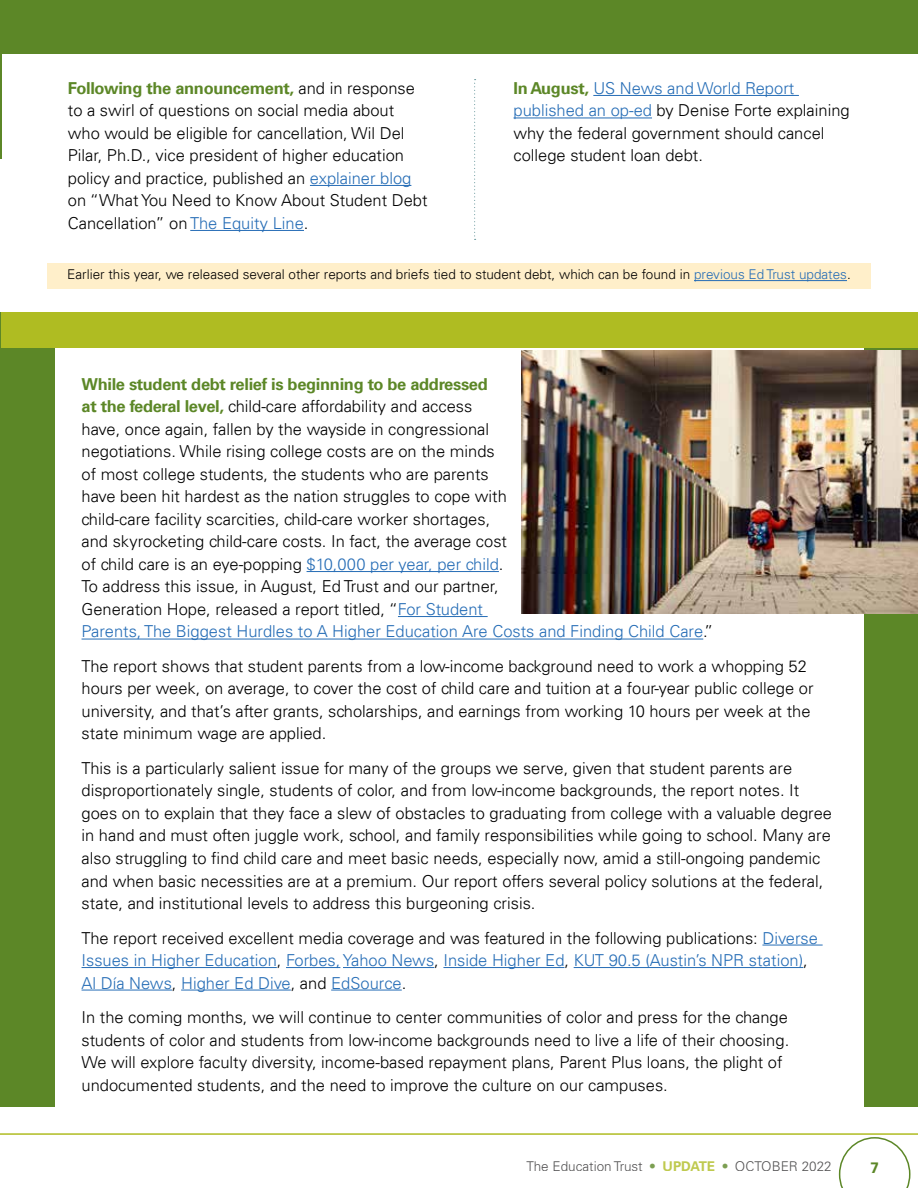
<style>
.page{position:relative;width:918px;height:1188px;background:#fff}
.page>*{position:absolute;margin:0;border:0;box-sizing:border-box;transform-origin:0 0}
.t1{font:300 16.5px/22.5px "Univers LT";color:#000}
.t2{font:300 16.5px/22.5px "Univers LT";color:#266db6}
.t3{font:700 15px "Univers LT";color:#5c8727}
.t4{font:300 13.5px "Univers LT";color:#000}
.t5{font:300 13.5px "Univers LT";color:#292829}
.s1{font-weight:700;color:#5c8727}
.s2{color:#266db6}
.s3{color:#000}
.s4{font-weight:700;color:#afbc22}
</style>
<div class="page">
<hr style="left:0;top:1133px;width:918px;height:2px;background:#afbc22">
<svg style="left:839px;top:1137px;width:71px;height:51px"></svg>
<hr style="left:0;top:0;width:1px;height:158px;background:#5c8727">
<hr style="left:310px;top:185px;width:101px;height:1px;background:#266db6">
<hr style="left:190px;top:230px;width:114px;height:1px;background:#266db6">
<hr style="left:593px;top:95px;width:206px;height:1px;background:#266db6">
<hr style="left:514px;top:118px;width:138px;height:1px;background:#266db6">
<svg style="left:474px;top:79px;width:2px;height:161px"></svg>
<div style="left:47px;top:263px;width:824px;height:26px;background:#ffefca"></div>
<hr style="left:694px;top:280px;width:153px;height:1px;background:#266db6">
<div style="left:0;top:312px;width:918px;height:795px;background:#5c8727"></div>
<div style="left:55px;top:328px;width:809px;height:787px;background:#fff"></div>
<hr style="left:307px;top:571px;width:192px;height:1px;background:#266db6">
<hr style="left:398px;top:616px;width:90px;height:1px;background:#266db6">
<hr style="left:82px;top:639px;width:621px;height:1px;background:#266db6">
<hr style="left:762px;top:945px;width:61px;height:1px;background:#266db6">
<hr style="left:82px;top:967px;width:195px;height:1px;background:#266db6">
<hr style="left:286px;top:967px;width:54px;height:1px;background:#266db6">
<hr style="left:343px;top:967px;width:91px;height:1px;background:#266db6">
<hr style="left:443px;top:967px;width:122px;height:1px;background:#266db6">
<hr style="left:574px;top:967px;width:229px;height:1px;background:#266db6">
<hr style="left:82px;top:990px;width:90px;height:1px;background:#266db6">
<hr style="left:181px;top:990px;width:110px;height:1px;background:#266db6">
<hr style="left:331px;top:990px;width:71px;height:1px;background:#266db6">
<div style="left:1px;top:312px;width:917px;height:36px;background:#afbc22"></div>
<div style="left:0;top:0;width:918px;height:54px;background:#5c8727"></div>
<img style="left:521px;top:351px;width:397px;height:262px">
<p class="t1" style="left:68px;top:77px;width:361px"><span class="s1">Following the announcement,</span> and in response to a swirl of questions on social media about who would be eligible for cancellation, Wil Del Pilar, Ph.D., vice president of higher education policy and practice, published an <span class="s2">explainer blog </span>on “What You Need to Know About Student Debt Cancellation” on <span class="s2">The Equity Line</span>.</p>
<p class="t1" style="left:514px;top:77px;width:338px"><span class="s1">In August,</span> <span class="s2">US News and World Report published an op-ed</span> by Denise Forte explaining why the federal government should cancel college student loan debt.</p>
<p class="t4" style="left:67px;top:266px;width:785px">Earlier this year, we released several other reports and briefs tied to student debt, which can be found in <span class="s2">previous Ed Trust updates</span>.</p>
<p class="t1" style="left:82px;top:373px;width:633px"><span class="s1">While student debt relief is beginning to be addressed<br>at the federal level,</span> child-care affordability and access<br>have, once again, fallen by the wayside in congressional<br>negotiations. While rising college costs are on the minds<br>of most college students, the students who are parents<br>have been hit hardest as the nation struggles to cope with<br>child-care facility scarcities, child-care worker shortages,<br>and skyrocketing child-care costs. In fact, the average cost<br>of child care is an eye-popping <span class="s2">$10,000 per year, per child</span>.<br>To address this issue, in August, Ed Trust and our partner,<br>Generation Hope, released a report titled, “<span class="s2">For Student<br>Parents, The Biggest Hurdles to A Higher Education Are Costs and Finding Child Care</span>.”</p>
<p class="t1" style="left:82px;top:655px;width:734px">The report shows that student parents from a low-income background need to work a whopping 52 hours per week, on average, to cover the cost of child care and tuition at a four-year public college or university, and that’s after grants, scholarships, and earnings from working 10 hours per week at the state minimum wage are applied.</p>
<p class="t1" style="left:82px;top:757px;width:752px">This is a particularly salient issue for many of the groups we serve, given that student parents are disproportionately single, students of color, and from low-income backgrounds, the report notes. It goes on to explain that they face a slew of obstacles to graduating from college with a valuable degree in hand and must often juggle work, school, and family responsibilities while going to school. Many are also struggling to find child care and meet basic needs, especially now, amid a still-ongoing pandemic and when basic necessities are at a premium. Our report offers several policy solutions at the federal, state, and institutional levels to address this burgeoning crisis.</p>
<p class="t2" style="left:82px;top:926px;width:738px"><span class="s3">The report received excellent media coverage and was featured in the following publications:</span> Diverse<br>Issues in Higher Education<span class="s3">,</span> Forbes, Yahoo News<span class="s3">,</span> Inside Higher Ed<span class="s3">,</span> KUT 90.5 (Austin’s NPR station)<span class="s3">,<br></span>Al Día News<span class="s3">,</span> Higher Ed Dive<span class="s3">, and</span> EdSource<span class="s3">.</span></p>
<p class="t1" style="left:82px;top:1006px;width:710px">In the coming months, we will continue to center communities of color and press for the change students of color and students from low-income backgrounds need to live a life of their choosing.<br>We will explore faculty diversity, income-based repayment plans, Parent Plus loans, the plight of undocumented students, and the need to improve the culture on our campuses.</p>
<p class="t5" style="left:527px;top:1158px;width:307px">The Education Trust <span class="s1">•</span> <span class="s4">UPDATE</span> <span class="s1">•</span> OCTOBER 2022</p>
<p class="t3" style="left:871px;top:1159px;width:10px">7</p>
</div>
